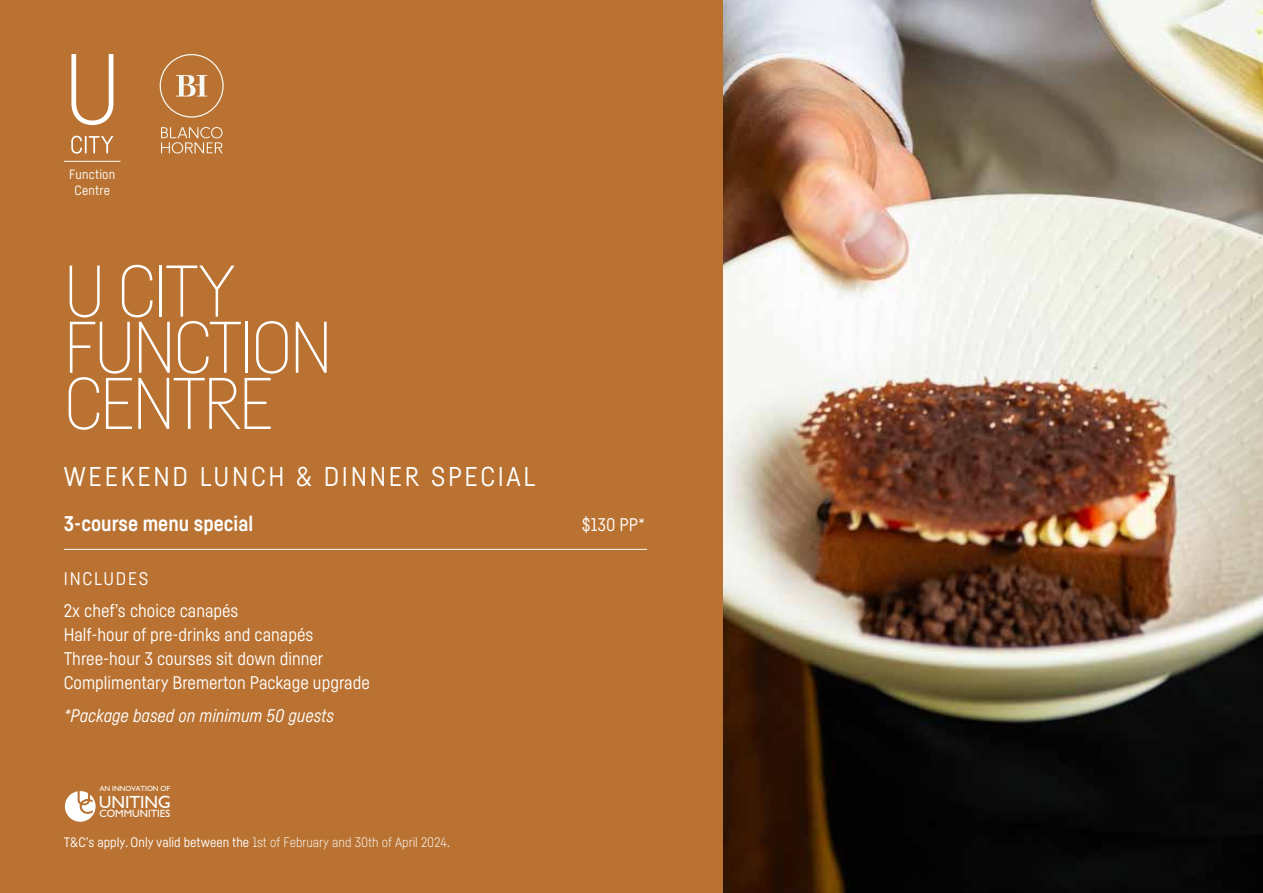
<style>
.page{position:relative;width:1263px;height:893px;background:#fff}
.page>*{position:absolute;margin:0;border:0;box-sizing:border-box;transform-origin:0 0}
.t1{font:100 71.85px/56.1px "Fabrikat";letter-spacing:-.04em;color:#fff}
.t2{font:26.85px "Fabrikat";letter-spacing:.1em;color:#fff}
.t3{font:700 21px "Fabrikat";color:#fff}
.t4{font:18px/24px "Fabrikat";color:#fff}
.t5{font:italic 18px "Fabrikat";color:#fff}
.t6{font:17.55px "Humanist 521 BT";color:#fff}
.t7{font:13.5px "Fabrikat";color:#fff}
.t8{font:13.2px/15.9px "Fabrikat";letter-spacing:.02em;color:#fff;text-align:center}
.t9{font:10.5px "Humanist 521 BT";color:#fff}
.t10{font:7.5px "Humanist 521 BT";color:#fff}
.s1{font-weight:300}
</style>
<div class="page">
<img style="left:723px;top:0;width:540px;height:893px">
<div style="left:0;top:0;width:723px;height:893px;background:#b97231"></div>
<hr style="left:64px;top:549px;width:583px;height:1px;background:#fff">
<svg style="left:71px;top:54px;width:42px;height:71px"></svg>
<svg style="left:71px;top:136px;width:42px;height:18px"></svg>
<hr style="left:64px;top:161px;width:57px;height:1px;background:#fff">
<svg style="left:160px;top:54px;width:64px;height:64px"></svg>
<svg style="left:161px;top:127px;width:62px;height:27px"></svg>
<svg style="left:65px;top:791px;width:31px;height:31px"></svg>
<p class="t8" style="left:69px;top:166px;width:47px">Function<br>Centre</p>
<h1 class="t1" style="left:64px;top:262px;width:270px">U CITY<br>FUNCTION<br>CENTRE</h1>
<h2 class="t2" style="left:64px;top:460px;width:473px">WEEKEND LUNCH &amp; DINNER SPECIAL</h2>
<p class="t3" style="left:64px;top:510px;width:191px">3-course menu special</p>
<p class="t4" style="left:582px;top:512px;width:65px">$130 PP*</p>
<p class="t4" style="left:64px;top:561px;width:176px;line-height:32.5px">INCLUDES<br>2x chef’s choice canapés</p>
<p class="t4" style="left:64px;top:622px;width:307px">Half-hour of pre-drinks and canapés<br>Three-hour 3 courses sit down dinner<br>Complimentary Bremerton Package upgrade</p>
<p class="t5" style="left:64px;top:704px;width:272px">*Package based on minimum 50 guests</p>
<p class="t10" style="left:100px;top:784px;width:72px">AN INNOVATION OF</p>
<p class="t6" style="left:99px;top:792px;width:74px">UNITING</p>
<p class="t9" style="left:99px;top:807px;width:72px">COMMUNITIES</p>
<p class="t7" style="left:64px;top:834px;width:388px">T&amp;C’s apply. Only valid between the <span class="s1">1st of February and 30th of April 2024</span>.</p>
</div>
